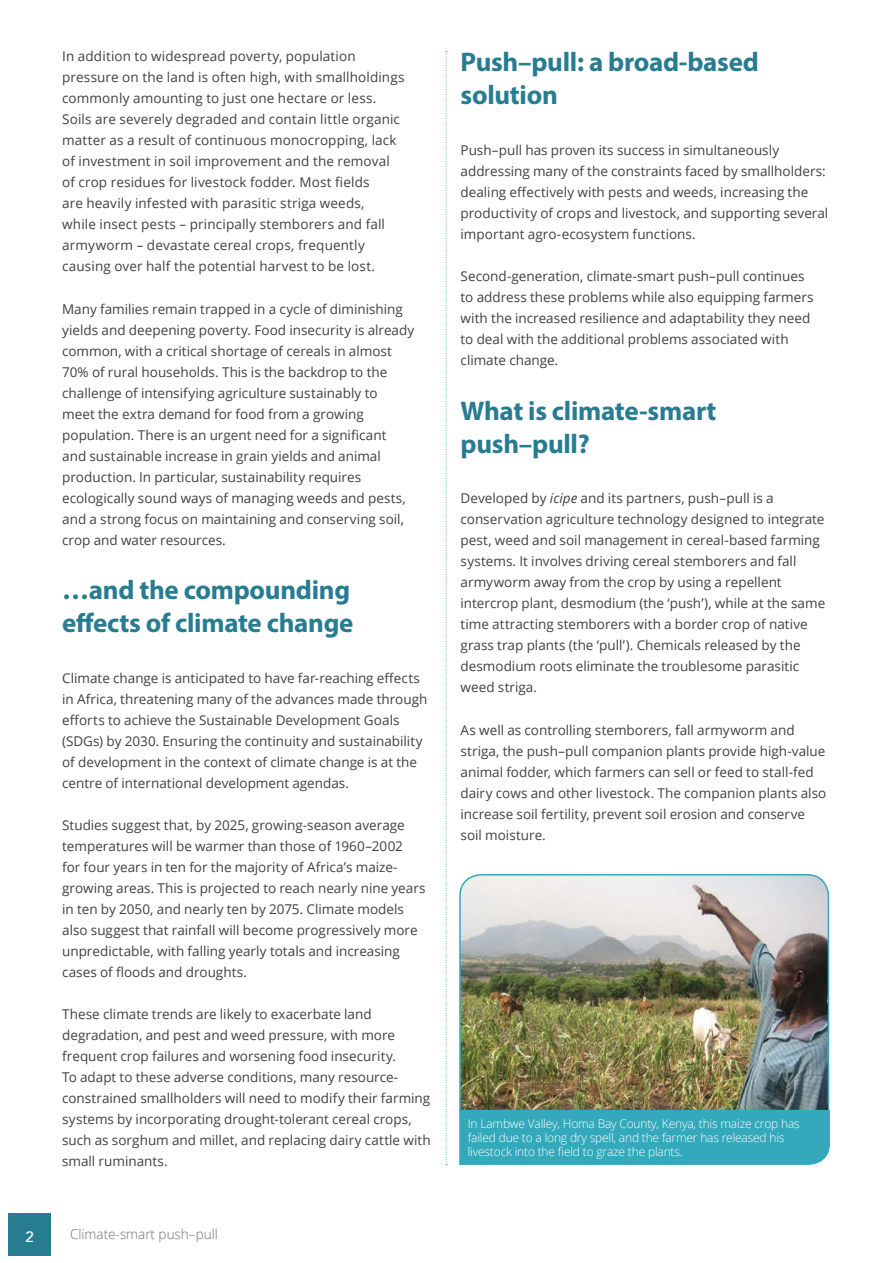
<style>
.page{position:relative;width:893px;height:1263px;background:#fff}
.page>*{position:absolute;margin:0;border:0;box-sizing:border-box;transform-origin:0 0}
.Heading_2{font:700 27px/33px "Myriad Pro";letter-spacing:-.01em;color:#287c91}
.t1{font:500 15px "Avenir";color:#fff}
.Body_Text{font:13.5px/21px "Open Sans";color:#414042}
.t2{font:300 13.5px "Open Sans";color:#6d6e71}
.t3{font:300 12px/14.4px "Open Sans";letter-spacing:-.015em;color:#fff}
.s1{font-style:italic}
</style>
<div class="page">
<div style="left:8px;top:1213px;width:43px;height:42px;background:#287c91"></div>
<svg style="left:446px;top:51px;width:1px;height:1114px"></svg>
<img style="left:461px;top:875px;width:367px;height:235px">
<div style="left:459px;top:874px;width:370px;height:259px;border:2px solid #35a9bc;border-radius:21px"></div>
<div style="left:459px;top:1110px;width:371px;height:55px;background:#35a9bc"></div>
<p class="Body_Text" style="left:62px;top:46px;width:344px">In addition to widespread poverty, population pressure on the land is often high, with smallholdings commonly amounting to just one hectare or less.<br>Soils are severely degraded and contain little organic matter as a result of continuous monocropping, lack of investment in soil improvement and the removal of crop residues for livestock fodder. Most fields<br>are heavily infested with parasitic striga weeds,<br>while insect pests – principally stemborers and fall armyworm – devastate cereal crops, frequently causing over half the potential harvest to be lost.</p>
<p class="Body_Text" style="left:62px;top:298px;width:354px">Many families remain trapped in a cycle of diminishing yields and deepening poverty. Food insecurity is already common, with a critical shortage of cereals in almost 70% of rural households. This is the backdrop to the challenge of intensifying agriculture sustainably to<br>meet the extra demand for food from a growing population. There is an urgent need for a significant<br>and sustainable increase in grain yields and animal production. In particular, sustainability requires ecologically sound ways of managing weeds and pests, and a strong focus on maintaining and conserving soil, crop and water resources.</p>
<p class="Heading_2" style="left:62px;top:572px;width:293px">…and the compounding effects of climate change</p>
<p class="Body_Text" style="left:62px;top:667px;width:367px">Climate change is anticipated to have far-reaching effects in Africa, threatening many of the advances made through efforts to achieve the Sustainable Development Goals (SDGs) by 2030. Ensuring the continuity and sustainability of development in the context of climate change is at the centre of international development agendas.</p>
<p class="Body_Text" style="left:62px;top:814px;width:365px">Studies suggest that, by 2025, growing-season average temperatures will be warmer than those of 1960–2002<br>for four years in ten for the majority of Africa’s maize&shy;growing areas. This is projected to reach nearly nine years in ten by 2050, and nearly ten by 2075. Climate models also suggest that rainfall will become progressively more unpredictable, with falling yearly totals and increasing cases of floods and droughts.</p>
<p class="Body_Text" style="left:62px;top:1003px;width:370px">These climate trends are likely to exacerbate land degradation, and pest and weed pressure, with more frequent crop failures and worsening food insecurity.<br>To adapt to these adverse conditions, many resource&shy;constrained smallholders will need to modify their farming systems by incorporating drought-tolerant cereal crops, such as sorghum and millet, and replacing dairy cattle with small ruminants.</p>
<p class="t1" style="left:25px;top:1223px;width:10px">2</p>
<p class="t2" style="left:70px;top:1225px;width:149px">Climate-smart push–pull</p>
<p class="Heading_2" style="left:461px;top:45px;width:300px">Push–pull: a broad-based solution</p>
<p class="Body_Text" style="left:461px;top:139px;width:369px">Push–pull has proven its success in simultaneously addressing many of the constraints faced by smallholders: dealing effectively with pests and weeds, increasing the productivity of crops and livestock, and supporting several important agro-ecosystem functions.</p>
<p class="Body_Text" style="left:461px;top:266px;width:355px">Second-generation, climate-smart push–pull continues to address these problems while also equipping farmers with the increased resilience and adaptability they need to deal with the additional problems associated with climate change.</p>
<p class="Heading_2" style="left:461px;top:393px;width:257px">What is climate-smart push–pull?</p>
<p class="Body_Text" style="left:461px;top:488px;width:366px">Developed by <span class="s1">icipe</span> and its partners, push–pull is a conservation agriculture technology designed to integrate pest, weed and soil management in cereal-based farming systems. It involves driving cereal stemborers and fall armyworm away from the crop by using a repellent intercrop plant, desmodium (the ‘push’), while at the same time attracting stemborers with a border crop of native grass trap plants (the ‘pull’). Chemicals released by the desmodium roots eliminate the troublesome parasitic weed striga.</p>
<p class="Body_Text" style="left:461px;top:719px;width:367px">As well as controlling stemborers, fall armyworm and striga, the push–pull companion plants provide high-value animal fodder, which farmers can sell or feed to stall-fed dairy cows and other livestock. The companion plants also increase soil fertility, prevent soil erosion and conserve soil moisture.</p>
<p class="t3" style="left:468px;top:1116px;width:334px">In Lambwe Valley, Homa Bay County, Kenya, this maize crop has failed due to a long dry spell, and the farmer has released his livestock into the field to graze the plants.</p>
</div>
